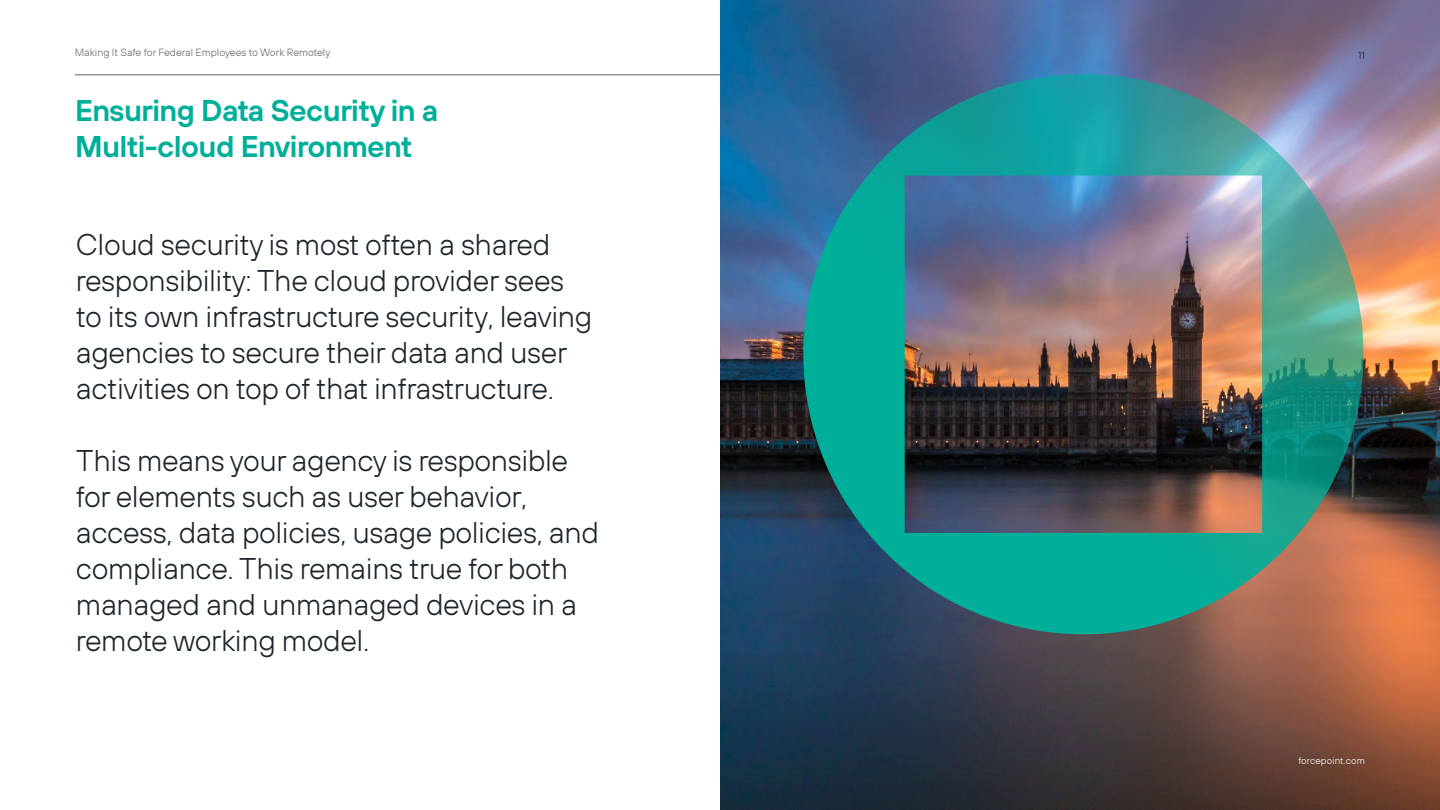
<style>
.page{position:relative;width:1440px;height:810px;background:#fff}
.page>*{position:absolute;margin:0;border:0;box-sizing:border-box;transform-origin:0 0}
.t1{font:300 30px/36px "FP Sans";letter-spacing:-.015em;color:#1d252c}
.t2{font:600 30px/36px "FP Sans";letter-spacing:-.02em;color:#00af9a}
.t3{font:300 10.5px "FP Sans";color:#636569}
.t4{font:300 10.5px "FP Sans";color:#1d252c}
.t5{font:300 9.75px "FP Sans";letter-spacing:.01em;color:#fff}
</style>
<div class="page">
<img style="left:720px;top:0;width:720px;height:810px">
<hr style="left:75px;top:75px;width:645px;height:1px;background:#636569">
<img style="left:803px;top:74px;width:561px;height:560px">
<p class="t3" style="left:75px;top:46px;width:257px">Making It Safe for Federal Employees to Work Remotely</p>
<p class="t4" style="left:1358px;top:49px;width:8px">11</p>
<p class="t2" style="left:75px;top:92px;width:365px">Ensuring Data Security in a<br>Multi-cloud Environment</p>
<p class="t1" style="left:76px;top:226px;width:518px">Cloud security is most often a shared responsibility: The cloud provider sees to its own infrastructure security, leaving agencies to secure their data and user activities on top of that infrastructure.</p>
<p class="t1" style="left:76px;top:442px;width:525px">This means your agency is responsible for elements such as user behavior, access, data policies, usage policies, and compliance. This remains true for both managed and unmanaged devices in a remote working model.</p>
<p class="t5" style="left:1298px;top:755px;width:68px">forcepoint.com</p>
</div>
